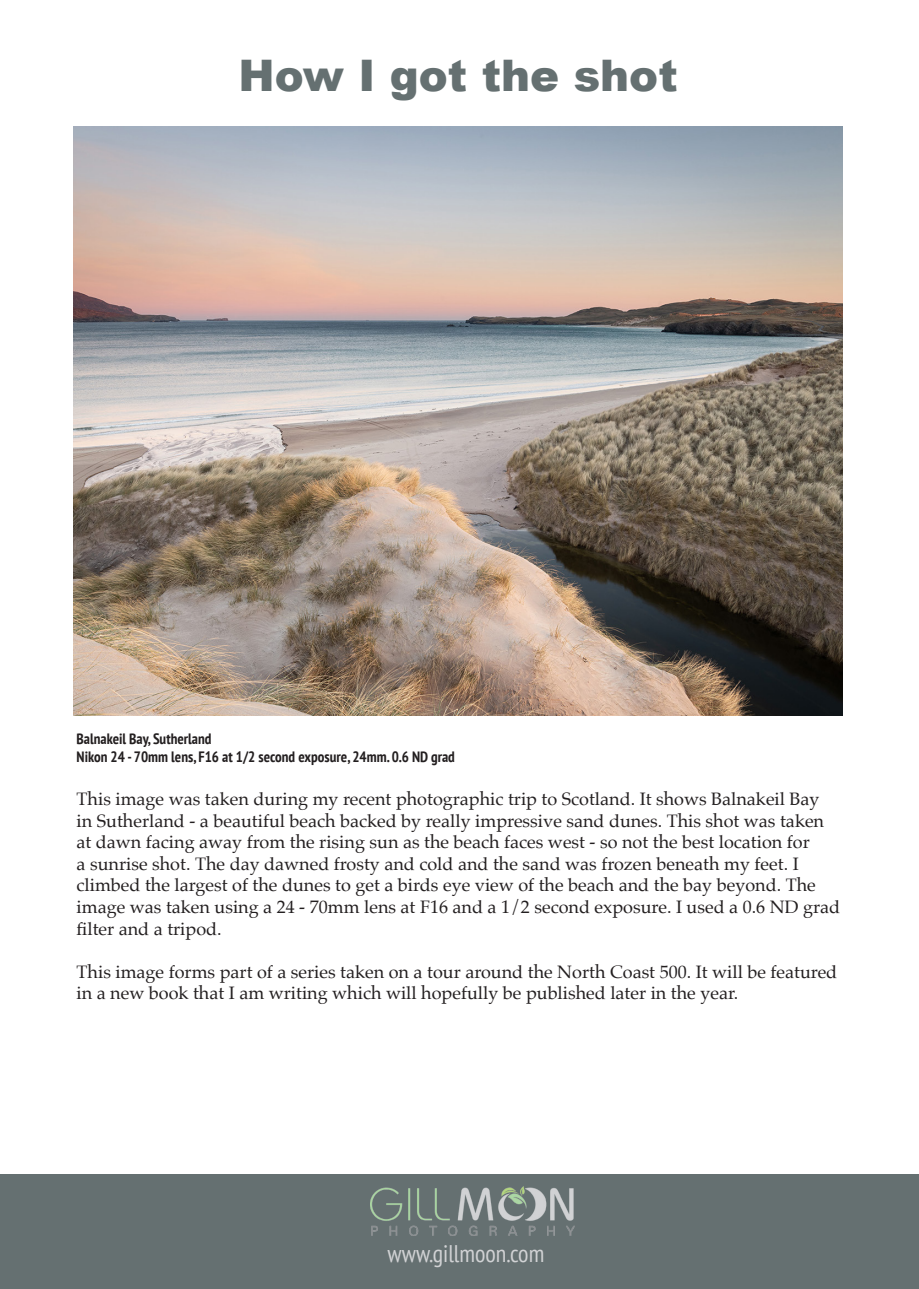
<style>
.page{position:relative;width:919px;height:1289px;background:#fff}
.page>*{position:absolute;margin:0;border:0;box-sizing:border-box;transform-origin:0 0}
.t1{font:900 43.5px "Arial";color:#657071}
.t2{font:condensed 24px "PT Sans";color:#d1d2d4}
.t3{font:18px/21.6px "Palatino";color:#231f20}
.t4{font:700 condensed 15px "PT Sans";color:#231f20}
</style>
<div class="page">
<img style="left:74px;top:126px;width:768px;height:589px">
<div style="left:0;top:1174px;width:13px;height:114px;background:#657071"></div>
<div style="left:13px;top:1174px;width:905px;height:114px;background:#657071"></div>
<img style="left:370px;top:1186px;width:204px;height:49px">
<p class="t1" style="left:238px;top:44px;width:440px">How I got the shot</p>
<p class="t4" style="left:77px;top:728px;width:136px">Balnakeil Bay, Sutherland</p>
<p class="t4" style="left:77px;top:746px;width:380px">Nikon 24 - 70mm lens, F16 at 1/2 second exposure, 24mm. 0.6 ND grad</p>
<p class="t3" style="left:77px;top:787px;width:765px">This image was taken during my recent photographic trip to Scotland. It shows Balnakeil Bay<br>in Sutherland - a beautiful beach backed by really impressive sand dunes. This shot was taken at dawn facing away from the rising sun as the beach faces west - so not the best location for<br>a sunrise shot. The day dawned frosty and cold and the sand was frozen beneath my feet. I climbed the largest of the dunes to get a birds eye view of the beach and the bay beyond. The image was taken using a 24 - 70mm lens at F16 and a 1/2 second exposure. I used a 0.6 ND grad filter and a tripod.</p>
<p class="t3" style="left:77px;top:960px;width:762px">This image forms part of a series taken on a tour around the North Coast 500. It will be featured in a new book that I am writing which will hopefully be published later in the year.</p>
<h2 class="t2" style="left:387px;top:1237px;width:158px">www.gillmoon.com</h2>
</div>
